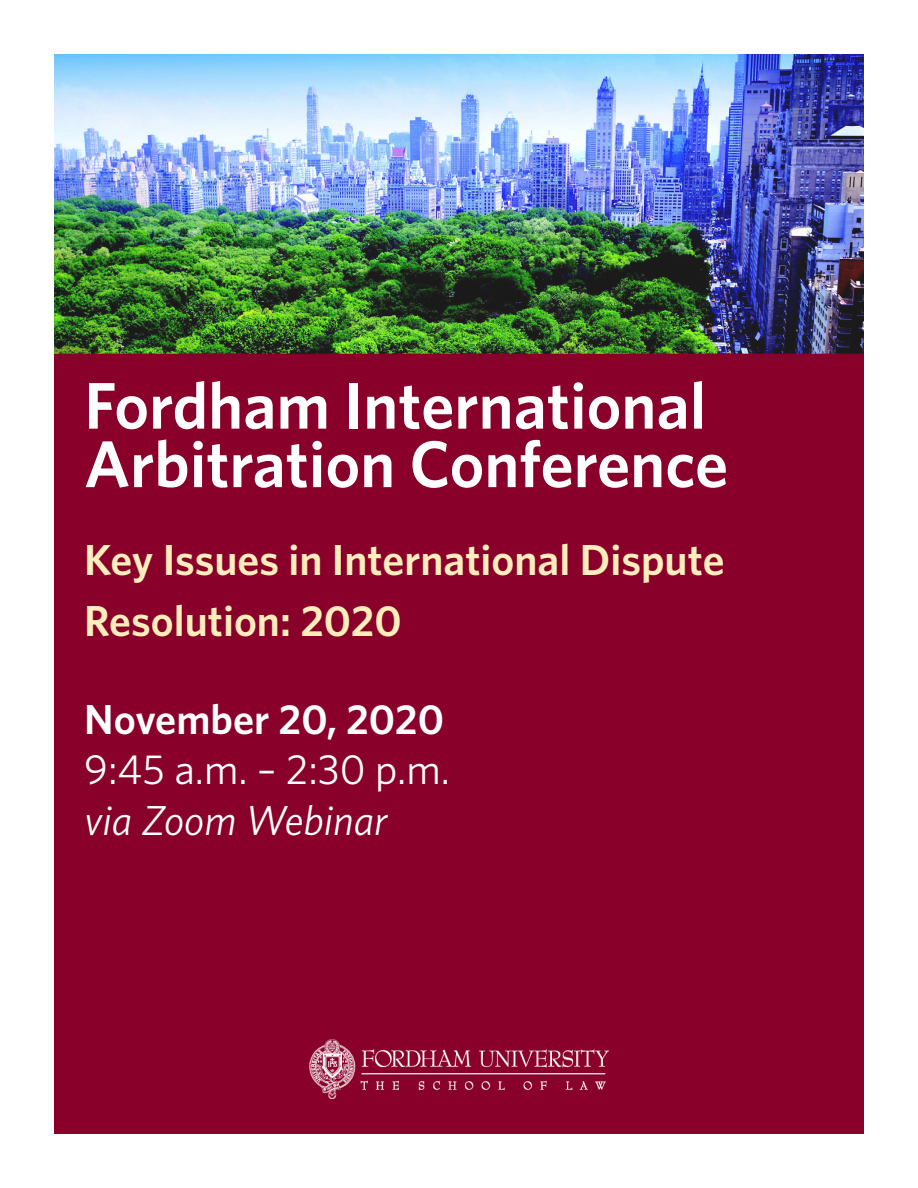
<style>
.page{position:relative;width:918px;height:1188px;background:#fff}
.page>*{position:absolute;margin:0;border:0;box-sizing:border-box;transform-origin:0 0}
.t1{font:600 66px/58.5px "Whitney";color:#fff}
.t2{font:600 43.5px/61.5px "Whitney";color:#feb}
.t3{font:42px/50.4px "Whitney";color:#fff}
.s1{font-weight:600}
.s2{font-style:italic}
</style>
<div class="page">
<img style="left:54px;top:54px;width:810px;height:300px">
<div style="left:54px;top:354px;width:810px;height:780px;background:#89002a"></div>
<img style="left:310px;top:1040px;width:298px;height:59px">
<p class="t1" style="left:84px;top:375px;width:645px">Fordham International<br>Arbitration Conference</p>
<p class="t2" style="left:84px;top:528px;width:642px">Key Issues in International Dispute<br>Resolution: 2020</p>
<p class="t3" style="left:84px;top:693px;width:367px"><span class="s1">November 20, 2020<br></span>9:45 a.m. – 2:30 p.m. <span class="s2">via Zoom Webinar</span></p>
</div>
